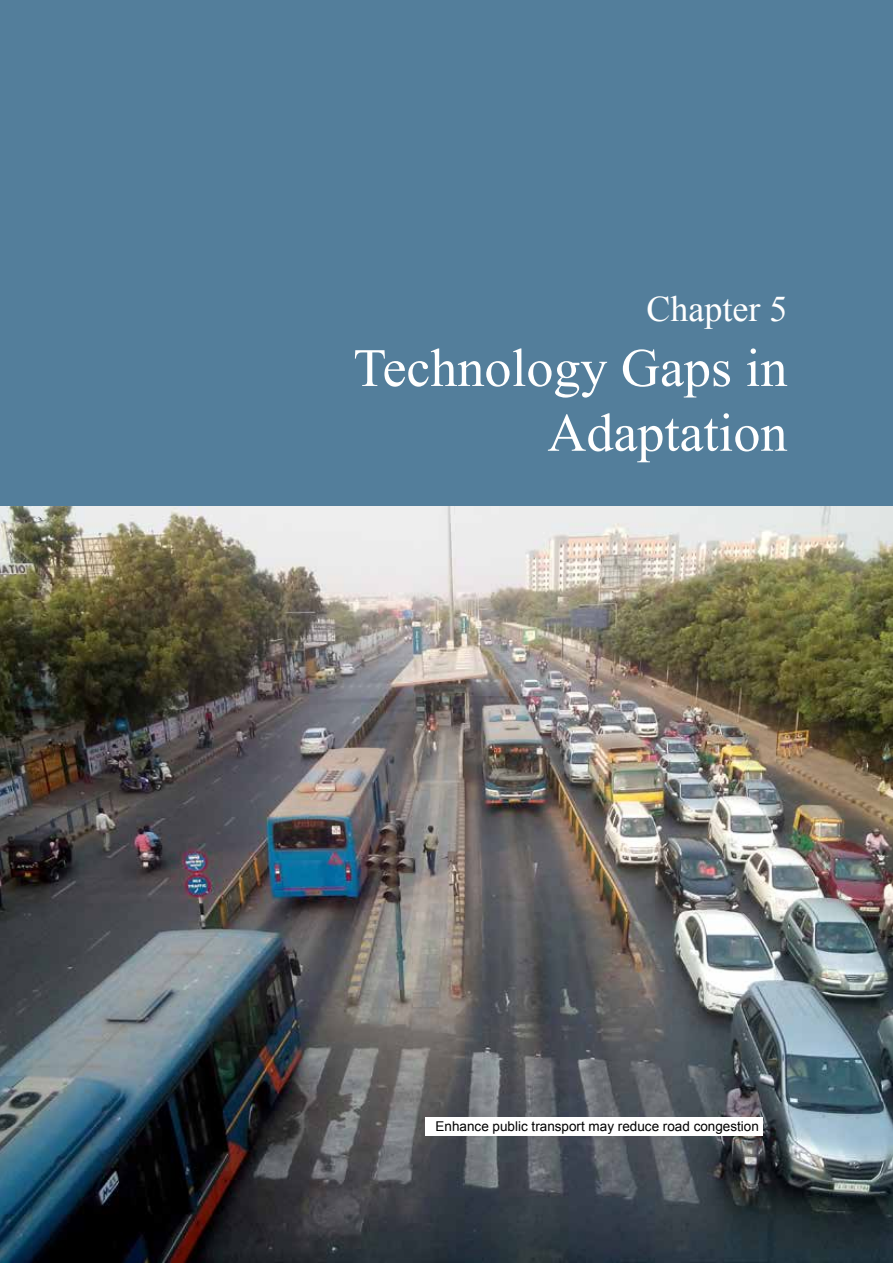
<style>
.page{position:relative;width:893px;height:1263px;background:#fff}
.page>*{position:absolute;margin:0;border:0;box-sizing:border-box;transform-origin:0 0}
.t1{font:54px/64.8px "Times New Roman";color:#fff;text-align:right}
.t2{font:36px "Times New Roman";color:#fff}
.t3{font:13.5px "Arial";color:#000}
</style>
<div class="page">
<div style="left:0;top:0;width:893px;height:506px;background:#537e9b"></div>
<img style="left:0;top:506px;width:893px;height:757px">
<div style="left:425px;top:1117px;width:338px;height:18px;background:#fff"></div>
<h2 class="t2" style="left:646px;top:285px;width:142px">Chapter 5</h2>
<h1 class="t1" style="left:353px;top:335px;width:436px">Technology Gaps in<br>Adaptation</h1>
<p class="t3" style="left:436px;top:1117px;width:325px">Enhance public transport may reduce road congestion</p>
</div>
